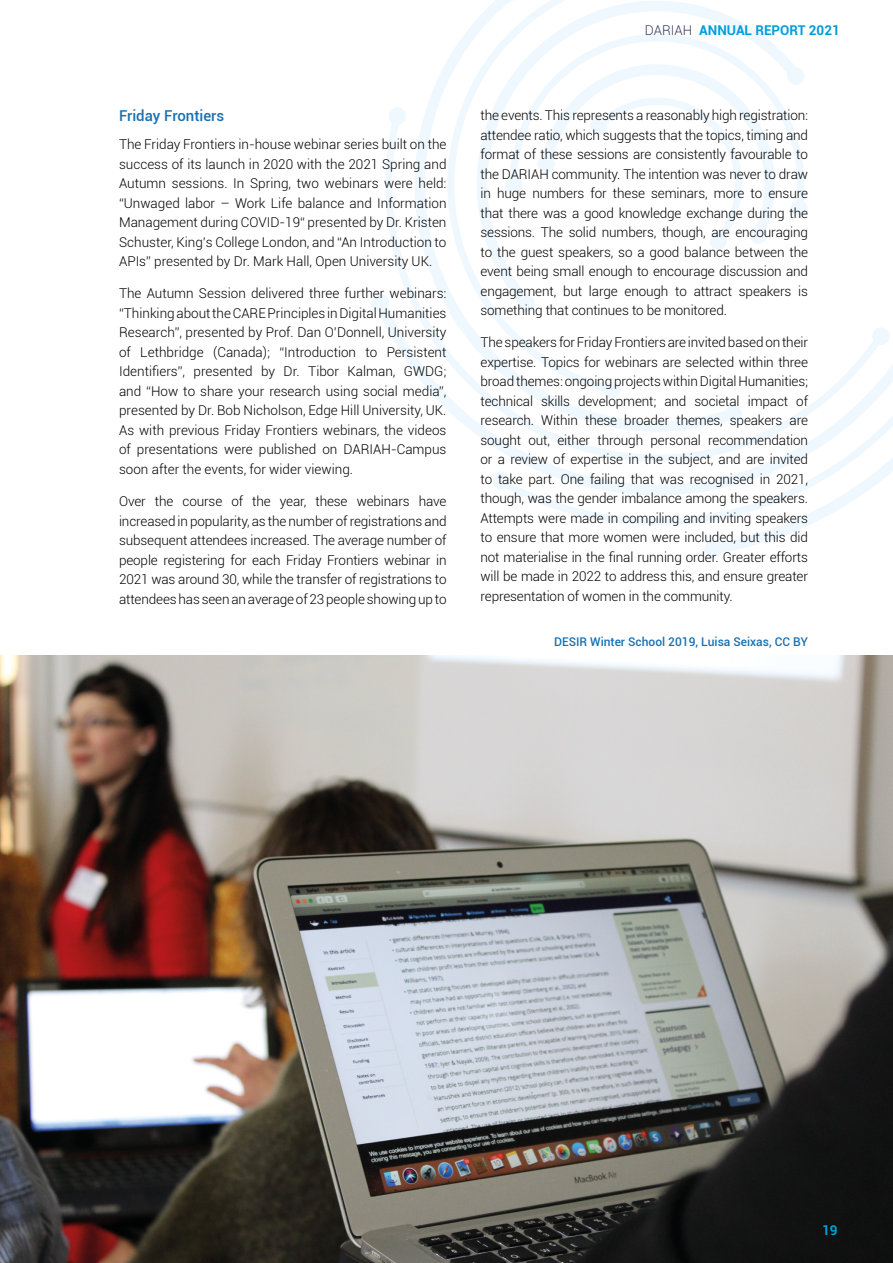
<style>
.page{position:relative;width:893px;height:1263px;background:#fff}
.page>*{position:absolute;margin:0;border:0;box-sizing:border-box;transform-origin:0 0}
.t1{font:500 15px "Roboto";color:#1970b1}
.t2{font:300 13.5px/19.5px "Roboto";letter-spacing:-.01em;color:#000;text-align:justify}
.t3{font:700 13.5px "Roboto";color:#009edb}
.t4{font:500 12px "Roboto";color:#1970b1}
.s1{font-weight:300;color:#363962}
</style>
<div class="page">
<img style="left:0;top:656px;width:893px;height:607px">
<svg style="left:375px;top:229px;width:119px;height:217px"></svg>
<svg style="left:494px;top:234px;width:216px;height:291px"></svg>
<svg style="left:710px;top:480px;width:171px;height:73px"></svg>
<svg style="left:530px;top:229px;width:363px;height:251px"></svg>
<svg style="left:385px;top:0;width:419px;height:229px"></svg>
<div style="left:750px;top:226px;width:17px;height:17px;background:#eef8fe;border-radius:50%"></div>
<div style="left:790px;top:200px;width:18px;height:18px;background:#eef8fe;border-radius:50%"></div>
<div style="left:872px;top:327px;width:17px;height:18px;background:#eef8fe;border-radius:50%"></div>
<div style="left:787px;top:67px;width:17px;height:18px;background:#eef8fe;border-radius:50%"></div>
<div style="left:710px;top:232px;width:17px;height:17px;background:#eef8fe;border-radius:50%"></div>
<div style="left:590px;top:117px;width:17px;height:18px;background:#eef8fe;border-radius:50%"></div>
<div style="left:538px;top:156px;width:17px;height:17px;background:#eef8fe;border-radius:50%"></div>
<div style="left:505px;top:177px;width:17px;height:17px;background:#eef8fe;border-radius:50%"></div>
<div style="left:517px;top:294px;width:18px;height:18px;background:#eef8fe;border-radius:50%"></div>
<div style="left:603px;top:381px;width:17px;height:17px;background:#eef8fe;border-radius:50%"></div>
<div style="left:725px;top:405px;width:17px;height:18px;background:#eef8fe;border-radius:50%"></div>
<div style="left:492px;top:472px;width:18px;height:17px;background:#eef8fe;border-radius:50%"></div>
<div style="left:372px;top:294px;width:17px;height:18px;background:#eef8fe;border-radius:50%"></div>
<div style="left:704px;top:540px;width:17px;height:18px;background:#eef8fe;border-radius:50%"></div>
<svg style="left:448px;top:0;width:74px;height:63px"></svg>
<div style="left:389px;top:107px;width:17px;height:18px;background:#eef8fe;border-radius:50%"></div>
<p class="t1" style="left:119px;top:105px;width:107px">Friday Frontiers</p>
<p class="t2" style="left:119px;top:134px;width:329px">The Friday Frontiers in-house webinar series built on the success of its launch in 2020 with the 2021 Spring and Autumn sessions. In Spring, two webinars were held: “Unwaged labor – Work Life balance and Information Management during COVID-19“ presented by Dr. Kristen Schuster, King’s College London, and “An Introduction to APIs” presented by Dr. Mark Hall, Open University UK.</p>
<p class="t2" style="left:119px;top:283px;width:329px">The Autumn Session delivered three further webinars: “Thinking about the CARE Principles in Digital Humanities Research”, presented by Prof. Dan O’Donnell, University of Lethbridge (Canada); “Introduction to Persistent Identifiers”, presented by Dr. Tibor Kalman, GWDG; and “How to share your research using social media”, presented by Dr. Bob Nicholson, Edge Hill University, UK.<br>As with previous Friday Frontiers webinars, the videos of presentations were published on DARIAH-Campus soon after the events, for wider viewing.</p>
<p class="t2" style="left:119px;top:491px;width:329px">Over the course of the year, these webinars have increased in popularity, as the number of registrations and subsequent attendees increased. The average number of people registering for each Friday Frontiers webinar in 2021 was around 30, while the transfer of registrations to attendees has seen an average of 23 people showing up to</p>
<p class="t3" style="left:645px;top:21px;width:197px"><span class="s1">DARIAH</span> ANNUAL REPORT 2021</p>
<p class="t2" style="left:480px;top:105px;width:329px">the events. This represents a reasonably high registration: attendee ratio, which suggests that the topics, timing and format of these sessions are consistently favourable to the DARIAH community. The intention was never to draw in huge numbers for these seminars, more to ensure that there was a good knowledge exchange during the sessions. The solid numbers, though, are encouraging to the guest speakers, so a good balance between the event being small enough to encourage discussion and engagement, but large enough to attract speakers is something that continues to be monitored.</p>
<p class="t2" style="left:480px;top:332px;width:329px">The speakers for Friday Frontiers are invited based on their expertise. Topics for webinars are selected within three broad themes: ongoing projects within Digital Humanities; technical skills development; and societal impact of research. Within these broader themes, speakers are sought out, either through personal recommendation or a review of expertise in the subject, and are invited to take part. One failing that was recognised in 2021, though, was the gender imbalance among the speakers.<br>Attempts were made in compiling and inviting speakers to ensure that more women were included, but this did not materialise in the final running order. Greater efforts will be made in 2022 to address this, and ensure greater representation of women in the community.</p>
<p class="t4" style="left:554px;top:634px;width:255px">DESIR Winter School 2019, Luisa Seixas, CC BY</p>
<p class="t3" style="left:822px;top:1220px;width:17px">19</p>
</div>
